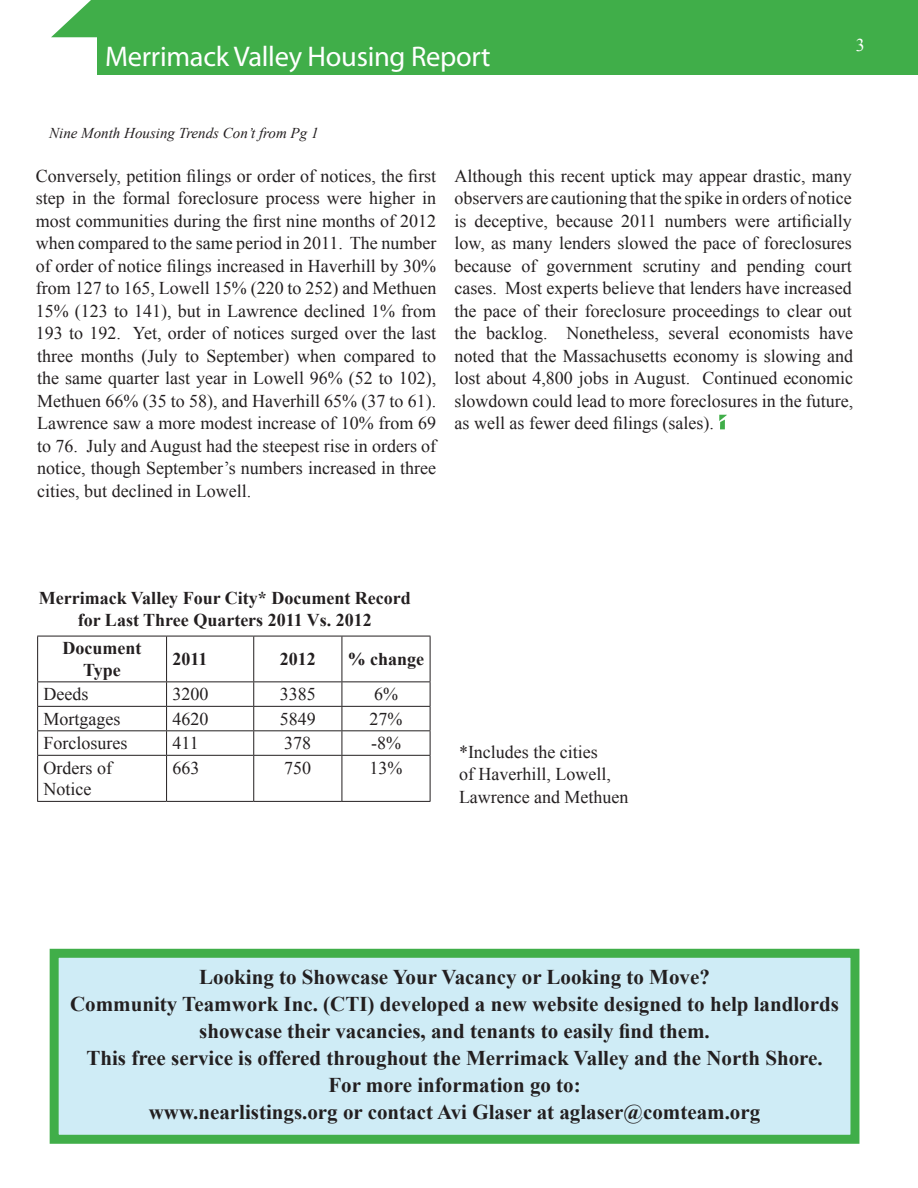
<style>
.page{position:relative;width:918px;height:1188px;background:#fff}
.page>*{position:absolute;margin:0;border:0;box-sizing:border-box;transform-origin:0 0}
.t1{font:28.5px "Myriad Pro";letter-spacing:-.01em;color:#fff}
.t2{font:700 21px/27px "Times New Roman";color:#231f20;text-align:center}
.t3{font:18px/22.5px "Times New Roman";color:#231f20;text-align:justify}
.t4{font:700 18px/21.6px "Times New Roman";color:#231f20;text-align:center}
.t5{font:18px "Times New Roman";color:#fff}
.t6{font:italic 15px "Times New Roman";color:#231f20}
</style>
<div class="page">
<div style="left:50px;top:949px;width:809px;height:195px;background:#cfecf6;border:9px solid #40ae49"></div>
<div style="left:97px;top:0;width:821px;height:75px;background:#40ae49"></div>
<svg style="left:51px;top:0;width:46px;height:37px"></svg>
<svg style="left:719px;top:415px;width:8px;height:14px"></svg>
<hr style="left:37px;top:636px;width:130px;height:1px;background:#231f20">
<hr style="left:37px;top:636px;width:1px;height:45px;background:#231f20">
<hr style="left:167px;top:636px;width:87px;height:1px;background:#231f20">
<hr style="left:166px;top:636px;width:1px;height:45px;background:#231f20">
<hr style="left:254px;top:636px;width:88px;height:1px;background:#231f20">
<hr style="left:253px;top:636px;width:1px;height:45px;background:#231f20">
<hr style="left:342px;top:636px;width:88px;height:1px;background:#231f20">
<hr style="left:342px;top:636px;width:1px;height:45px;background:#231f20">
<hr style="left:430px;top:636px;width:1px;height:45px;background:#231f20">
<hr style="left:37px;top:681px;width:130px;height:1px;background:#231f20">
<hr style="left:167px;top:681px;width:87px;height:1px;background:#231f20">
<hr style="left:254px;top:681px;width:88px;height:1px;background:#231f20">
<hr style="left:342px;top:681px;width:88px;height:1px;background:#231f20">
<hr style="left:37px;top:706px;width:130px;height:1px;background:#231f20">
<hr style="left:167px;top:706px;width:87px;height:1px;background:#231f20">
<hr style="left:254px;top:706px;width:88px;height:1px;background:#231f20">
<hr style="left:342px;top:706px;width:88px;height:1px;background:#231f20">
<hr style="left:37px;top:730px;width:130px;height:1px;background:#231f20">
<svg style="left:37px;top:682px;width:1px;height:73px"></svg>
<hr style="left:167px;top:730px;width:87px;height:1px;background:#231f20">
<svg style="left:166px;top:682px;width:1px;height:73px"></svg>
<hr style="left:254px;top:730px;width:88px;height:1px;background:#231f20">
<svg style="left:253px;top:682px;width:1px;height:73px"></svg>
<hr style="left:342px;top:730px;width:88px;height:1px;background:#231f20">
<svg style="left:342px;top:682px;width:1px;height:73px"></svg>
<svg style="left:430px;top:682px;width:1px;height:73px"></svg>
<hr style="left:37px;top:755px;width:130px;height:1px;background:#231f20">
<hr style="left:37px;top:756px;width:1px;height:45px;background:#231f20">
<hr style="left:167px;top:755px;width:87px;height:1px;background:#231f20">
<hr style="left:166px;top:756px;width:1px;height:45px;background:#231f20">
<hr style="left:254px;top:755px;width:88px;height:1px;background:#231f20">
<hr style="left:253px;top:756px;width:1px;height:45px;background:#231f20">
<hr style="left:342px;top:755px;width:88px;height:1px;background:#231f20">
<hr style="left:342px;top:756px;width:1px;height:45px;background:#231f20">
<hr style="left:430px;top:756px;width:1px;height:45px;background:#231f20">
<hr style="left:37px;top:801px;width:130px;height:1px;background:#231f20">
<hr style="left:167px;top:801px;width:87px;height:1px;background:#231f20">
<hr style="left:254px;top:801px;width:88px;height:1px;background:#231f20">
<hr style="left:342px;top:801px;width:88px;height:1px;background:#231f20">
<p class="t1" style="left:105px;top:39px;width:387px">Merrimack Valley Housing Report</p>
<p class="t6" style="left:49px;top:123px;width:271px">Nine Month Housing Trends Con’t from Pg 1</p>
<p class="t5" style="left:856px;top:33px;width:10px">3</p>
<p class="t3" style="left:36px;top:164px;width:402px">Conversely, petition filings or order of notices, the first step in the formal foreclosure process were higher in most communities during the first nine months of 2012 when compared to the same period in 2011. The number of order of notice filings increased in Haverhill by 30% from 127 to 165, Lowell 15% (220 to 252) and Methuen 15% (123 to 141), but in Lawrence declined 1% from 193 to 192. Yet, order of notices surged over the last three months (July to September) when compared to the same quarter last year in Lowell 96% (52 to 102), Methuen 66% (35 to 58), and Haverhill 65% (37 to 61).<br>Lawrence saw a more modest increase of 10% from 69 to 76. July and August had the steepest rise in orders of notice, though September’s numbers increased in three cities, but declined in Lowell.</p>
<p class="t3" style="left:455px;top:164px;width:400px">Although this recent uptick may appear drastic, many observers are cautioning that the spike in orders of notice is deceptive, because 2011 numbers were artificially low, as many lenders slowed the pace of foreclosures because of government scrutiny and pending court cases. Most experts believe that lenders have increased the pace of their foreclosure proceedings to clear out the backlog. Nonetheless, several economists have noted that the Massachusetts economy is slowing and lost about 4,800 jobs in August. Continued economic slowdown could lead to more foreclosures in the future, as well as fewer deed filings (sales).</p>
<p class="t4" style="left:39px;top:586px;width:374px;line-height:22.5px">Merrimack Valley Four City* Document Record for Last Three Quarters 2011 Vs. 2012</p>
<p class="t4" style="left:63px;top:637px;width:80px">Document<br>Type</p>
<p class="t4" style="left:173px;top:648px;width:37px">2011</p>
<p class="t4" style="left:280px;top:648px;width:37px">2012</p>
<p class="t4" style="left:348px;top:648px;width:78px">% change</p>
<p class="t3" style="left:44px;top:683px;width:46px">Deeds</p>
<p class="t3" style="left:173px;top:683px;width:37px">3200</p>
<p class="t3" style="left:280px;top:683px;width:37px">3385</p>
<p class="t3" style="left:374px;top:683px;width:25px">6%</p>
<p class="t3" style="left:44px;top:707px;width:78px">Mortgages</p>
<p class="t3" style="left:173px;top:707px;width:37px">4620</p>
<p class="t3" style="left:280px;top:707px;width:37px">5849</p>
<p class="t3" style="left:370px;top:707px;width:34px">27%</p>
<p class="t3" style="left:44px;top:732px;width:85px">Forclosures</p>
<p class="t3" style="left:173px;top:732px;width:28px">411</p>
<p class="t3" style="left:284px;top:732px;width:28px">378</p>
<p class="t3" style="left:371px;top:732px;width:31px">-8%</p>
<p class="t3" style="left:44px;top:757px;width:70px;line-height:21.6px">Orders of<br>Notice</p>
<p class="t3" style="left:173px;top:756px;width:28px">663</p>
<p class="t3" style="left:284px;top:756px;width:28px">750</p>
<p class="t3" style="left:370px;top:756px;width:34px">13%</p>
<p class="t3" style="left:459px;top:740px;width:171px;text-align:left">*Includes the cities<br>of Haverhill, Lowell,<br>Lawrence and Methuen</p>
<p class="t2" style="left:199px;top:963px;width:512px">Looking to Showcase Your Vacancy or Looking to Move?</p>
<p class="t2" style="left:70px;top:990px;width:770px">Community Teamwork Inc. (CTI) developed a new website designed to help landlords showcase their vacancies, and tenants to easily find them.</p>
<p class="t2" style="left:86px;top:1044px;width:738px">This free service is offered throughout the Merrimack Valley and the North Shore.</p>
<p class="t2" style="left:328px;top:1071px;width:254px">For more information go to:</p>
<p class="t2" style="left:149px;top:1098px;width:613px">www.nearlistings.org or contact Avi Glaser at aglaser@comteam.org</p>
</div>
